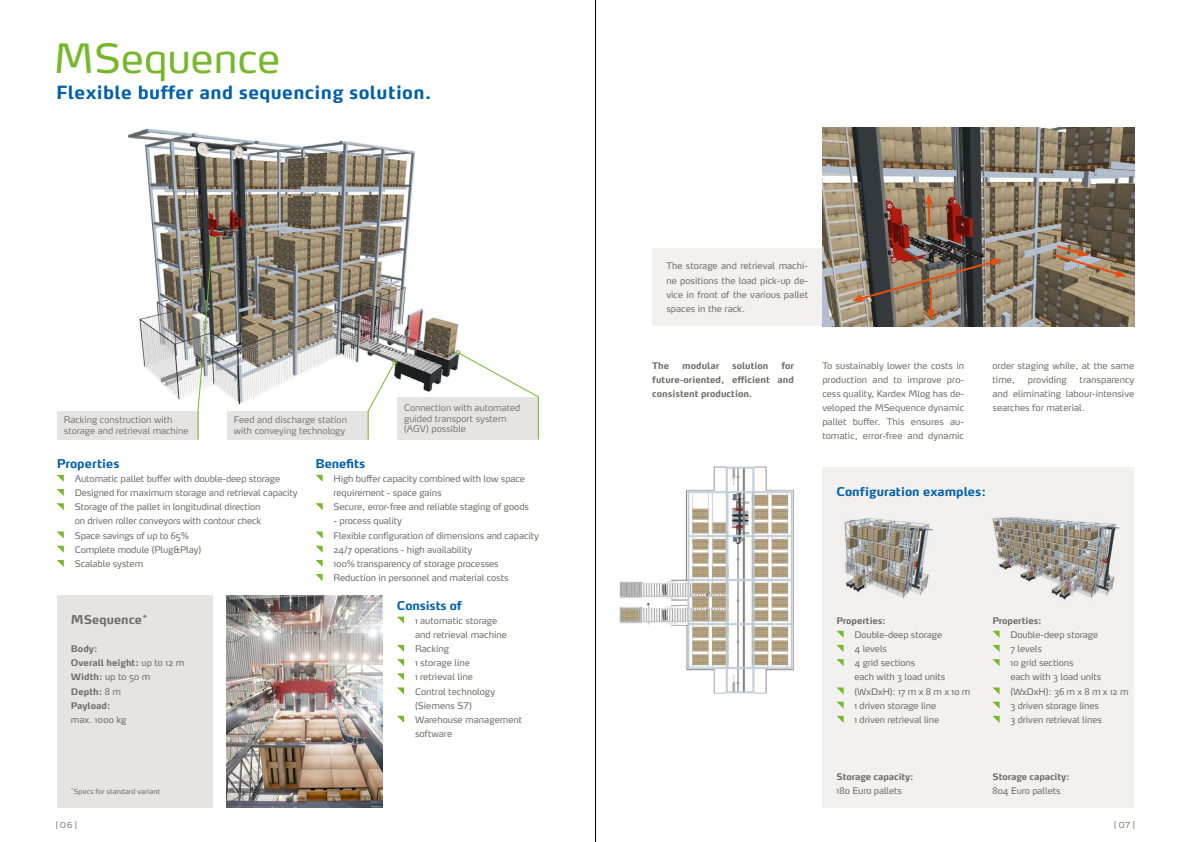
<style>
.page{position:relative;width:1191px;height:842px;background:#fff}
.page>*{position:absolute;margin:0;border:0;box-sizing:border-box;transform-origin:0 0}
.t1{font:40px "Max OT";color:#76b82a}
.t2{font:700 18px "Max OT";letter-spacing:.02em;color:#005faa}
.t3{font:700 12px "Max OT";letter-spacing:.005em;color:#005faa}
.t4{font:700 12px "Max OT";color:#6f6c66}
.t5{font:9px/14.2px "Max OT";letter-spacing:-.01em;color:#6f6c66}
.t6{font:700 9px/14.2px "Max OT";color:#6f6c66;text-align:justify}
.t7{font:300 9px/10.8px "Max OT";color:#6f6c66}
.t8{font:300 8px "Max OT";color:#6f6c66}
.t9{font:7px "Max OT";color:#6f6c66}
.s1{font-weight:400}
</style>
<div class="page">
<img style="left:128px;top:128px;width:331px;height:277px">
<div style="left:57px;top:411px;width:141px;height:28px;background:#e5e4e2"></div>
<div style="left:227px;top:411px;width:142px;height:28px;background:#e5e4e2"></div>
<div style="left:397px;top:397px;width:142px;height:42px;background:#e5e4e2"></div>
<img style="left:197px;top:237px;width:18px;height:203px">
<svg style="left:367px;top:359px;width:30px;height:81px"></svg>
<svg style="left:455px;top:350px;width:84px;height:90px"></svg>
<svg style="left:397px;top:617px;width:7px;height:7px"></svg>
<svg style="left:397px;top:645px;width:7px;height:7px"></svg>
<svg style="left:397px;top:659px;width:7px;height:7px"></svg>
<svg style="left:397px;top:673px;width:7px;height:7px"></svg>
<svg style="left:397px;top:687px;width:7px;height:7px"></svg>
<svg style="left:397px;top:716px;width:7px;height:7px"></svg>
<svg style="left:315px;top:475px;width:8px;height:7px"></svg>
<svg style="left:315px;top:503px;width:8px;height:7px"></svg>
<svg style="left:315px;top:531px;width:8px;height:8px"></svg>
<svg style="left:316px;top:546px;width:7px;height:7px"></svg>
<svg style="left:315px;top:560px;width:8px;height:7px"></svg>
<svg style="left:315px;top:574px;width:8px;height:7px"></svg>
<svg style="left:57px;top:475px;width:7px;height:7px"></svg>
<svg style="left:57px;top:489px;width:7px;height:7px"></svg>
<svg style="left:57px;top:503px;width:7px;height:7px"></svg>
<svg style="left:57px;top:531px;width:7px;height:8px"></svg>
<svg style="left:57px;top:546px;width:7px;height:7px"></svg>
<svg style="left:57px;top:560px;width:7px;height:7px"></svg>
<div style="left:57px;top:595px;width:156px;height:213px;background:#e5e4e2"></div>
<img style="left:227px;top:595px;width:156px;height:213px">
<div style="left:822px;top:468px;width:312px;height:340px;background:#f2f1f0"></div>
<svg style="left:993px;top:631px;width:6px;height:6px"></svg>
<svg style="left:992px;top:645px;width:7px;height:7px"></svg>
<svg style="left:992px;top:659px;width:7px;height:7px"></svg>
<svg style="left:992px;top:687px;width:7px;height:7px"></svg>
<svg style="left:993px;top:702px;width:6px;height:6px"></svg>
<svg style="left:992px;top:716px;width:7px;height:7px"></svg>
<svg style="left:837px;top:631px;width:6px;height:6px"></svg>
<svg style="left:836px;top:645px;width:7px;height:7px"></svg>
<svg style="left:836px;top:659px;width:7px;height:7px"></svg>
<svg style="left:836px;top:687px;width:7px;height:7px"></svg>
<svg style="left:837px;top:702px;width:6px;height:6px"></svg>
<svg style="left:837px;top:716px;width:6px;height:6px"></svg>
<img style="left:992px;top:517px;width:128px;height:83px">
<img style="left:844px;top:518px;width:89px;height:80px">
<svg style="left:146px;top:51px;width:18px;height:30px"></svg>
<div style="left:652px;top:248px;width:227px;height:78px;background:#f2f1f0"></div>
<img style="left:822px;top:128px;width:312px;height:198px">
<img style="left:852px;top:258px;width:150px;height:44px">
<hr style="left:929px;top:287px;width:3px;height:26px;background:#e94e0f">
<svg style="left:927px;top:309px;width:8px;height:11px"></svg>
<svg style="left:1052px;top:244px;width:74px;height:33px;background:#967d65"></svg>
<hr style="left:928px;top:201px;width:2px;height:26px;background:#e94e0f">
<svg style="left:925px;top:194px;width:8px;height:10px"></svg>
<img style="left:619px;top:466px;width:175px;height:228px">
<hr style="left:595px;top:0;width:1px;height:842px;background:#000">
<h1 class="t1" style="left:54px;top:33px;width:228px">MSe uence</h1>
<h2 class="t2" style="left:56px;top:81px;width:377px">Flexible buffer and sequencing solution.</h2>
<p class="t7" style="left:64px;top:414px;width:126px">Racking construction with storage and retrieval machine</p>
<p class="t7" style="left:234px;top:414px;width:114px">Feed and discharge station with conveying technology</p>
<h3 class="t3" style="left:57px;top:456px;width:64px">Properties</h3>
<h3 class="t3" style="left:315px;top:456px;width:51px">Benefits</h3>
<p class="t7" style="left:404px;top:402px;width:118px">Connection with automated guided transport system (AGV) possible</p>
<p class="t5" style="left:75px;top:471px;width:224px">Automatic pallet buffer with double-deep storage Designed for maximum storage and retrieval capacity Storage of the pallet in longitudinal direction<br>on driven roller conveyors with contour check<br>Space savings of up to 65%<br>Complete module (Plug&amp;Play)<br>Scalable system</p>
<p class="t5" style="left:333px;top:471px;width:197px">High buffer capacity combined with low space requirement - space gains<br>Secure, error-free and reliable staging of goods</p>
<p class="t5" style="left:333px;top:514px;width:207px">- process quality<br>Flexible configuration of dimensions and capacity 24/7 operations - high availability<br>100% transparency of storage processes Reduction in personnel and material costs</p>
<h3 class="t3" style="left:397px;top:597px;width:67px">Consists of</h3>
<p class="t5" style="left:666px;top:259px;width:143px;text-align:justify">The storage and retrieval machi&shy;ne positions the load pick-up de&shy;vice in front of the various pallet spaces in the rack.</p>
<p class="t6" style="left:652px;top:358px;width:19px">The</p>
<p class="t6" style="left:682px;top:358px;width:39px">modular</p>
<p class="t6" style="left:732px;top:358px;width:38px">solution</p>
<p class="t6" style="left:652px;top:358px;width:143px;text-indent:129px">for future-oriented, efficient and consistent production.</p>
<p class="t5" style="left:822px;top:358px;width:143px;text-align:justify">To sustainably lower the costs in production and to improve pro&shy;cess quality, Kardex Mlog has de&shy;veloped the MSequence dynamic pallet buffer. This ensures au&shy;tomatic, error-free and dynamic</p>
<p class="t5" style="left:992px;top:358px;width:143px">order staging while, at the same time,</p>
<p class="t5" style="left:1028px;top:372px;width:40px">providing</p>
<p class="t5" style="left:992px;top:372px;width:143px;text-align:justify;text-indent:87px">transparency and eliminating labour-intensive searches for material.</p>
<h3 class="t3" style="left:836px;top:484px;width:151px">Configuration examples:</h3>
<h3 class="t4" style="left:71px;top:611px;width:78px">MSequence<sup>*</sup></h3>
<p class="t6" style="left:992px;top:613px;width:51px">Properties:</p>
<p class="t5" style="left:1010px;top:627px;width:119px">Double-deep storage<br>7 levels<br>10 grid sections<br>each with 3 load units (WxDxH): 36 m x 8 m x 12 m<br>3 driven storage lines<br>3 driven retrieval lines</p>
<p class="t6" style="left:836px;top:613px;width:51px">Properties:</p>
<p class="t5" style="left:854px;top:627px;width:117px">Double-deep storage<br>4 levels<br>4 grid sections<br>each with 3 load units (WxDxH): 17 m x 8 m x 10 m<br>1 driven storage line<br>1 driven retrieval line</p>
<p class="t5" style="left:415px;top:613px;width:109px">1 automatic storage<br>and retrieval machine<br>Racking<br>1 storage line<br>1 retrieval line<br>Control technology (Siemens S7)<br>Warehouse management software</p>
<p class="t6" style="left:71px;top:641px;width:115px;text-align:left">Body:<br>Overall height: <span class="s1">up to 12 m<br></span>Width: <span class="s1">up to 50 m<br></span>Depth: <span class="s1">8 m<br></span>Payload:</p>
<p class="t5" style="left:71px;top:712px;width:57px">max. 1000 kg</p>
<p class="t9" style="left:71px;top:787px;width:91px"><sup>*</sup>Specs for standard variant</p>
<p class="t6" style="left:836px;top:769px;width:79px">Storage capacity:</p>
<p class="t5" style="left:836px;top:783px;width:67px">180 Euro pallets</p>
<p class="t6" style="left:992px;top:769px;width:79px">Storage capacity:</p>
<p class="t5" style="left:992px;top:783px;width:70px">804 Euro pallets</p>
<p class="t8" style="left:56px;top:820px;width:22px">[06]</p>
<p class="t8" style="left:1114px;top:820px;width:22px">[07]</p>
</div>
